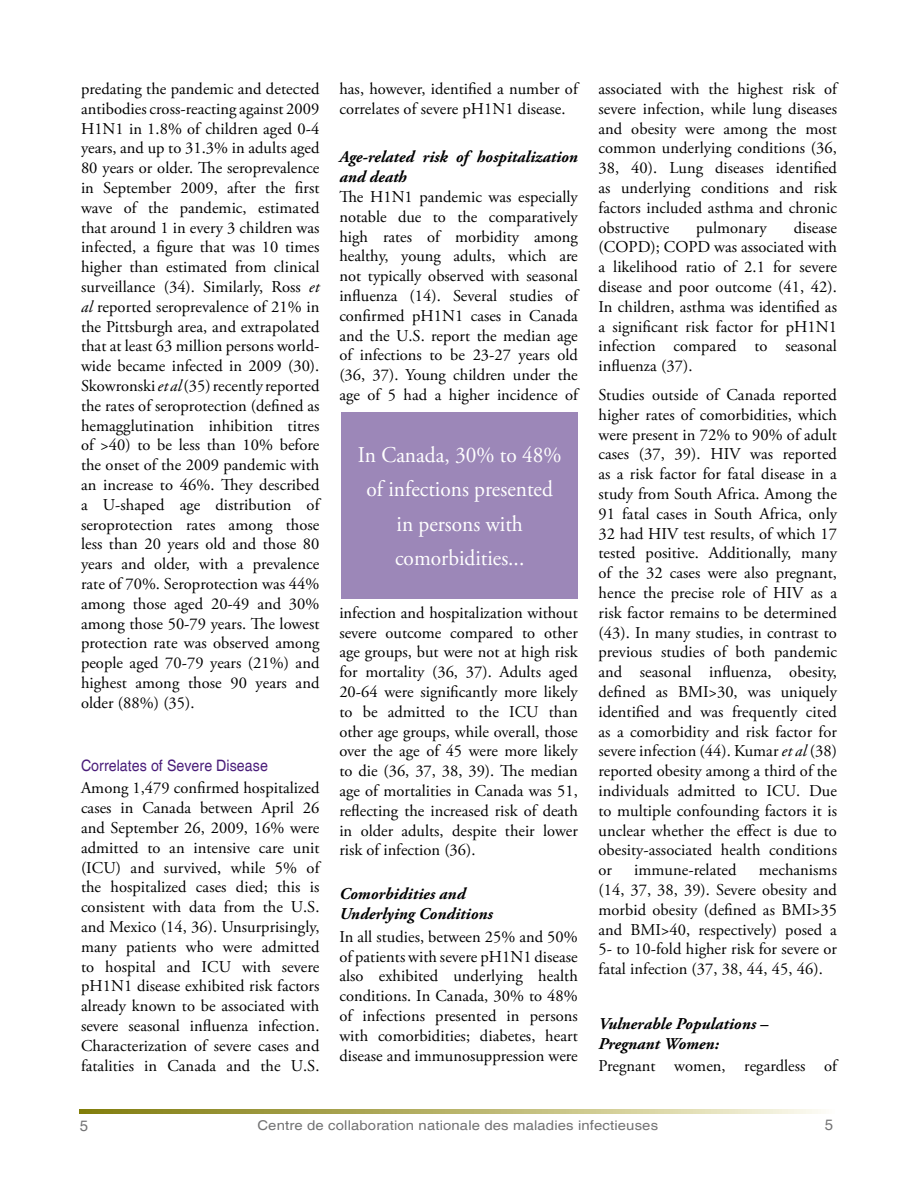
<style>
.page{position:relative;width:918px;height:1188px;background:#fff}
.page>*{position:absolute;margin:0;border:0;box-sizing:border-box;transform-origin:0 0}
.t1{font:22.5px/34.5px "Adobe Garamond Pro";color:#fff;text-align:center;scale:.95 1}
.t2{font:16.5px/19.8px "Adobe Garamond Pro";letter-spacing:.005em;color:#000;text-align:justify}
.t3{font:italic 700 16.5px/19.8px "Adobe Garamond Pro";letter-spacing:.005em;color:#000}
.t4{font:condensed 15.75px "Helvetica";letter-spacing:.005em;color:#4a1d7a;scale:1.1 1}
.t5{font:15px "Helvetica";color:#727273}
.t6{font:13.5px "Helvetica";letter-spacing:.01em;color:#727273;scale:1.1 1}
.s1{font-style:italic}
</style>
<div class="page">
<svg style="left:80px;top:1109px;width:741px;height:4px;background:#bab671"></svg>
<div style="left:342px;top:412px;width:236px;height:187px;background:#9c87b8"></div>
<p class="t2" style="left:81px;top:79px;width:240px">predating the pandemic and detected antibodies cross-reacting against 2009<br>H1N1 in 1.8% of children aged 0-4 years, and up to 31.3% in adults aged 80 years or older. The seroprevalence in September 2009, after the first wave of the pandemic, estimated that around 1 in every 3 children was infected, a figure that was 10 times higher than estimated from clinical surveillance (34). Similarly, Ross <span class="s1">et al</span> reported seroprevalence of 21% in the Pittsburgh area, and extrapolated that at least 63 million persons world&shy;wide became infected in 2009 (30).<br>Skowronski <span class="s1">et al</span> (35) recently reported the rates of seroprotection (defined as hemagglutination inhibition titres of &gt;40) to be less than 10% before the onset of the 2009 pandemic with an increase to 46%. They described a U-shaped age distribution of seroprotection rates among those less than 20 years old and those 80 years and older, with a prevalence rate of 70%. Seroprotection was 44% among those aged 20-49 and 30% among those 50-79 years. The lowest protection rate was observed among people aged 70-79 years (21%) and highest among those 90 years and older (88%) (35).</p>
<p class="t4" style="left:81px;top:756px;width:171px">Correlates of Severe Disease</p>
<p class="t2" style="left:81px;top:779px;width:240px">Among 1,479 confirmed hospitalized cases in Canada between April 26 and September 26, 2009, 16% were admitted to an intensive care unit (ICU) and survived, while 5% of the hospitalized cases died; this is consistent with data from the U.S. and Mexico (14, 36). Unsurprisingly, many patients who were admitted to hospital and ICU with severe pH1N1 disease exhibited risk factors already known to be associated with severe seasonal influenza infection.<br>Characterization of severe cases and fatalities in Canada and the U.S.</p>
<p class="t2" style="left:339px;top:79px;width:240px">has, however, identified a number of correlates of severe pH1N1 disease.</p>
<p class="t3" style="left:339px;top:148px;width:240px">Age-related risk of hospitalization and death</p>
<p class="t2" style="left:339px;top:187px;width:240px">The H1N1 pandemic was especially notable due to the comparatively high rates of morbidity among healthy, young adults, which are not typically observed with seasonal influenza (14). Several studies of confirmed pH1N1 cases in Canada and the U.S. report the median age of infections to be 23-27 years old (36, 37). Young children under the age of 5 had a higher incidence of</p>
<h1 class="t1" style="left:358px;top:438px;width:216px">In Canada, 30% to 48% of infections presented in persons with comorbidities...</h1>
<p class="t2" style="left:339px;top:603px;width:240px">infection and hospitalization without severe outcome compared to other age groups, but were not at high risk for mortality (36, 37). Adults aged 20-64 were significantly more likely to be admitted to the ICU than other age groups, while overall, those over the age of 45 were more likely to die (36, 37, 38, 39). The median age of mortalities in Canada was 51, reflecting the increased risk of death in older adults, despite their lower risk of infection (36).</p>
<p class="t3" style="left:339px;top:884px;width:155px">Comorbidities and<br>Underlying Conditions</p>
<p class="t2" style="left:339px;top:927px;width:240px">In all studies, between 25% and 50% of patients with severe pH1N1 disease also exhibited underlying health conditions. In Canada, 30% to 48% of infections presented in persons with comorbidities; diabetes, heart disease and immunosuppression were</p>
<p class="t2" style="left:599px;top:79px;width:240px">associated with the highest risk of severe infection, while lung diseases and obesity were among the most common underlying conditions (36, 38, 40). Lung diseases identified as underlying conditions and risk factors included asthma and chronic obstructive</p>
<p class="t2" style="left:599px;top:218px;width:240px;text-indent:195px">disease (COPD); COPD was associated with a likelihood ratio of 2.1 for severe disease and poor outcome (41, 42).<br>In children, asthma was identified as a significant risk factor for pH1N1 infection compared to seasonal influenza (37).</p>
<p class="t2" style="left:599px;top:385px;width:240px">Studies outside of Canada reported higher rates of comorbidities, which were present in 72% to 90% of adult cases (37, 39). HIV was reported as a risk factor for fatal disease in a study from South Africa. Among the 91 fatal cases in South Africa, only 32 had HIV test results, of which 17 tested positive. Additionally, many of the 32 cases were also pregnant, hence the precise role of HIV as a risk factor remains to be determined (43). In many studies, in contrast to previous studies of both pandemic and seasonal influenza, obesity, defined as BMI&gt;30, was uniquely identified and was frequently cited as a comorbidity and risk factor for severe infection (44). Kumar <span class="s1">et al</span> (38) reported obesity among a third of the individuals admitted to ICU. Due to multiple confounding factors it is unclear whether the effect is due to obesity-associated health conditions or</p>
<p class="t2" style="left:696px;top:218px;width:72px">pulmonary</p>
<p class="t2" style="left:599px;top:861px;width:240px;text-indent:160px">mechanisms (14, 37, 38, 39). Severe obesity and morbid obesity (defined as BMI&gt;35 and BMI&gt;40, respectively) posed a 5- to 10-fold higher risk for severe or fatal infection (37, 38, 44, 45, 46).</p>
<p class="t2" style="left:634px;top:861px;width:104px">immune-related</p>
<p class="t3" style="left:599px;top:1014px;width:171px">Vulnerable Populations –<br>Pregnant Women:</p>
<p class="t2" style="left:599px;top:1057px;width:240px">Pregnant women, regardless of</p>
<p class="t5" style="left:80px;top:1117px;width:10px">5</p>
<p class="t6" style="left:257px;top:1118px;width:366px">Centre de collaboration nationale des maladies infectieuses</p>
<p class="t5" style="left:825px;top:1116px;width:10px">5</p>
</div>
